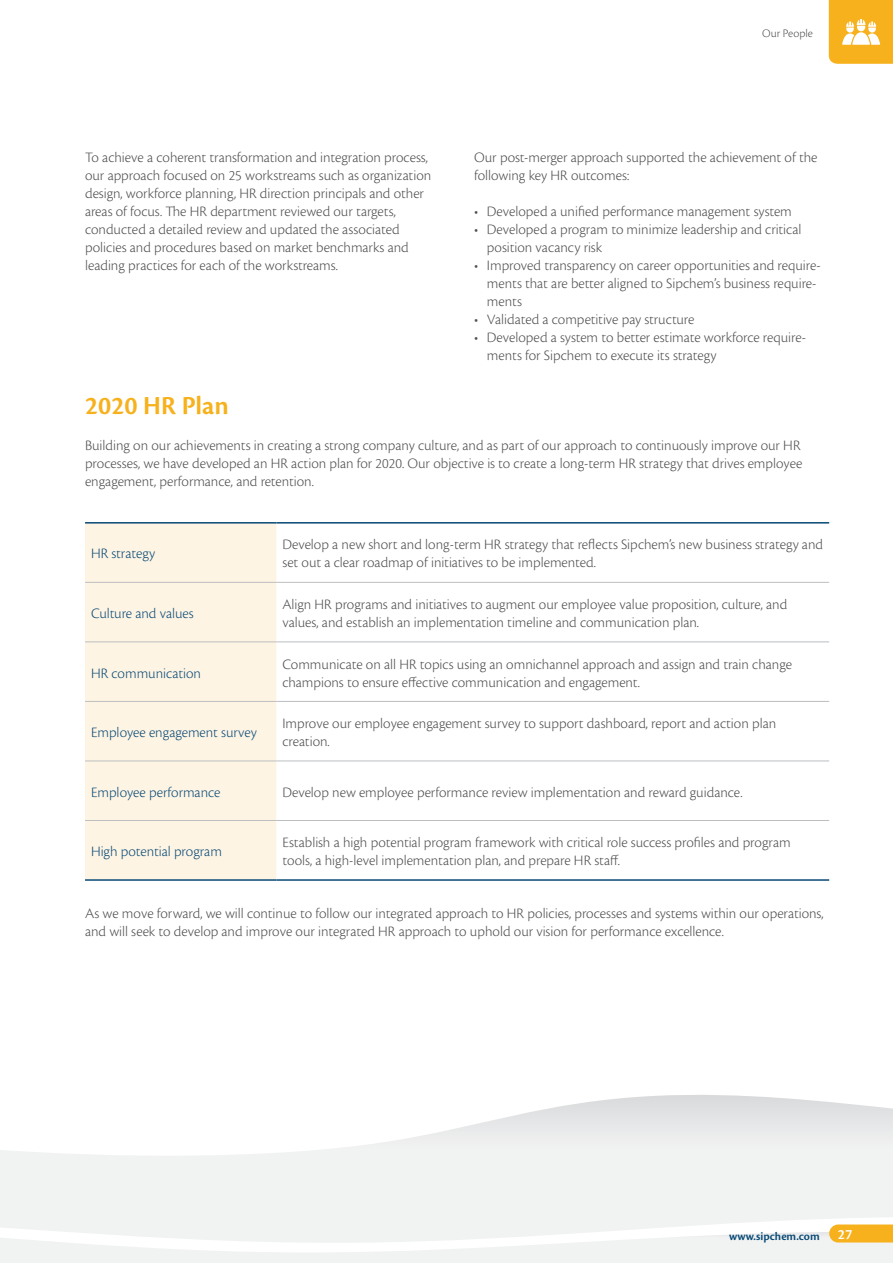
<style>
.page{position:relative;width:893px;height:1263px;background:#fff}
.page>*{position:absolute;margin:0;border:0;box-sizing:border-box;transform-origin:0 0}
.t1{font:600 27px "Cronos Pro";color:#f6b11d}
.t2{font:300 15px/18px "Cronos Pro";color:#4d4d4f}
.t3{font:300 15px "Cronos Pro";color:#074975}
.t4{font:600 12px "Cronos Pro";color:#074975}
.t5{font:300 12px "Cronos Pro";letter-spacing:.005em;color:#4d4d4f}
.s1{font-size:15px;color:#fff}
</style>
<div class="page">
<svg style="left:0;top:1095px;width:893px;height:118px"></svg>
<div style="left:85px;top:524px;width:191px;height:355px;background:#fef4e4"></div>
<hr style="left:85px;top:582px;width:191px;height:1px;background:#bcbec0">
<hr style="left:276px;top:582px;width:553px;height:1px;background:#bcbec0">
<hr style="left:85px;top:641px;width:191px;height:1px;background:#bcbec0">
<hr style="left:276px;top:641px;width:553px;height:1px;background:#bcbec0">
<hr style="left:85px;top:701px;width:191px;height:1px;background:#bcbec0">
<hr style="left:276px;top:701px;width:553px;height:1px;background:#bcbec0">
<hr style="left:85px;top:760px;width:191px;height:1px;background:#bcbec0">
<hr style="left:276px;top:760px;width:553px;height:1px;background:#bcbec0">
<hr style="left:85px;top:820px;width:191px;height:1px;background:#bcbec0">
<hr style="left:276px;top:820px;width:553px;height:1px;background:#bcbec0">
<hr style="left:85px;top:879px;width:191px;height:2px;background:#074975">
<hr style="left:276px;top:879px;width:553px;height:2px;background:#074975">
<hr style="left:85px;top:522px;width:191px;height:2px;background:#074975">
<hr style="left:276px;top:522px;width:553px;height:2px;background:#074975">
<svg style="left:0;top:1213px;width:893px;height:50px"></svg>
<svg style="left:829px;top:0;width:64px;height:64px;background:#f7bb3c"></svg>
<p class="t5" style="left:762px;top:26px;width:52px">Our People</p>
<p class="t2" style="left:85px;top:148px;width:348px">To achieve a coherent transformation and integration process, our approach focused on 25 workstreams such as organization design, workforce planning, HR direction principals and other areas of focus. The HR department reviewed our targets, conducted a detailed review and updated the associated policies and procedures based on market benchmarks and leading practices for each of the workstreams.</p>
<p class="t2" style="left:474px;top:148px;width:345px">Our post-merger approach supported the achievement of the following key HR outcomes:</p>
<p class="t2" style="left:474px;top:202px;width:319px">• Developed a unified performance management system</p>
<p class="t2" style="left:487px;top:220px;width:316px;text-indent:-13px">• Developed a program to minimize leadership and critical position vacancy risk</p>
<p class="t2" style="left:487px;top:256px;width:335px;text-indent:-13px">• Improved transparency on career opportunities and require&shy;ments that are better aligned to Sipchem’s business require&shy;ments</p>
<p class="t2" style="left:474px;top:310px;width:222px">• Validated a competitive pay structure</p>
<p class="t2" style="left:487px;top:328px;width:321px;text-indent:-13px">• Developed a system to better estimate workforce require&shy;ments for Sipchem to execute its strategy</p>
<h1 class="t1" style="left:85px;top:390px;width:145px">2020 HR Plan</h1>
<p class="t2" style="left:85px;top:436px;width:719px;text-align:justify">Building on our achievements in creating a strong company culture, and as part of our approach to continuously improve our HR processes, we have developed an HR action plan for 2020. Our objective is to create a long-term HR strategy that drives employee engagement, performance, and retention.</p>
<p class="t3" style="left:91px;top:545px;width:66px">HR strategy</p>
<p class="t2" style="left:282px;top:536px;width:542px">Develop a new short and long-term HR strategy that reflects Sipchem’s new business strategy and set out a clear roadmap of initiatives to be implemented.</p>
<p class="t3" style="left:91px;top:605px;width:104px">Culture and values</p>
<p class="t2" style="left:282px;top:595px;width:506px">Align HR programs and initiatives to augment our employee value proposition, culture, and values, and establish an implementation timeline and communication plan.</p>
<p class="t3" style="left:91px;top:664px;width:112px">HR communication</p>
<p class="t2" style="left:282px;top:655px;width:511px">Communicate on all HR topics using an omnichannel approach and assign and train change champions to ensure effective communication and engagement.</p>
<p class="t3" style="left:91px;top:724px;width:168px">Employee engagement survey</p>
<p class="t2" style="left:282px;top:714px;width:495px">Improve our employee engagement survey to support dashboard, report and action plan creation.</p>
<p class="t3" style="left:91px;top:783px;width:131px">Employee performance</p>
<p class="t2" style="left:282px;top:783px;width:462px">Develop new employee performance review implementation and reward guidance.</p>
<p class="t3" style="left:91px;top:843px;width:132px">High potential program</p>
<p class="t2" style="left:282px;top:833px;width:510px">Establish a high potential program framework with critical role success profiles and program tools, a high-level implementation plan, and prepare HR staff.</p>
<p class="t2" style="left:85px;top:904px;width:740px">As we move forward, we will continue to follow our integrated approach to HR policies, processes and systems within our operations, and will seek to develop and improve our integrated HR approach to uphold our vision for performance excellence.</p>
<p class="t4" style="left:729px;top:1229px;width:125px">www.sipchem.com <span class="s1">27</span></p>
</div>
